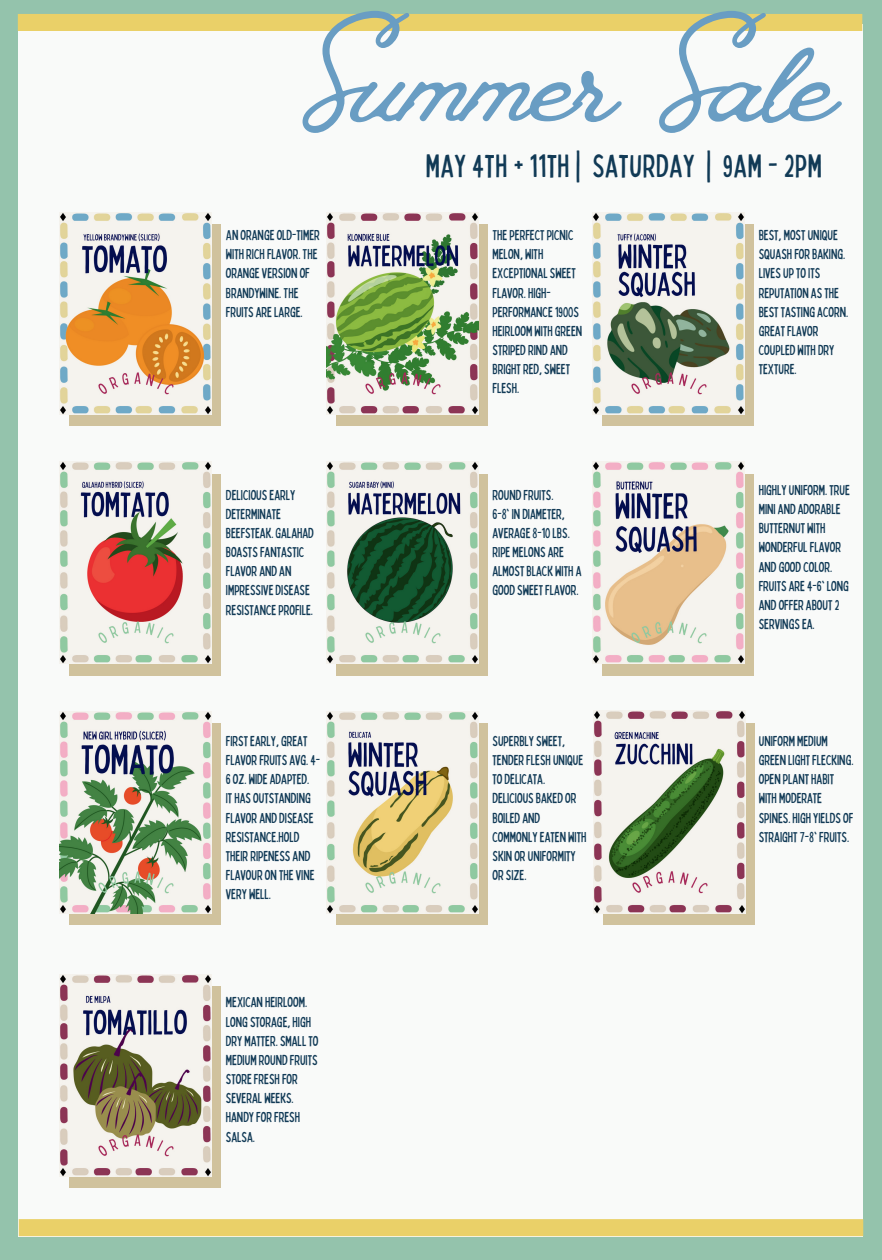
<style>
.page{position:relative;width:882px;height:1260px;background:#94c3ac}
.page>*{position:absolute;margin:0;border:0;box-sizing:border-box;transform-origin:0 0}
.t1{font:148.75px "font 000000002 b 8 fe 576";letter-spacing:-.03em;color:#699dc3}
.t2{font:32.2px "font 000000002 b 8 fe 576";letter-spacing:.025em;color:#113a56}
.t3{font:14.35px/19.2px "font 000000002 b 8 fe 576";color:#113a56}
</style>
<div class="page">
<div style="left:19px;top:24px;width:844px;height:1212px;background:#f9faf9"></div>
<div style="left:19px;top:1219px;width:844px;height:17px;background:#ead068"></div>
<div style="left:18px;top:14px;width:844px;height:17px;background:#ead068"></div>
<div style="left:69px;top:225px;width:151px;height:201px;background:#d0c29d"></div>
<img style="left:59px;top:212px;width:153px;height:203px">
<div style="left:69px;top:474px;width:151px;height:201px;background:#d0c29d"></div>
<img style="left:59px;top:462px;width:153px;height:202px">
<div style="left:69px;top:723px;width:151px;height:202px;background:#d0c29d"></div>
<img style="left:59px;top:711px;width:153px;height:202px">
<div style="left:69px;top:986px;width:151px;height:202px;background:#d0c29d"></div>
<img style="left:59px;top:974px;width:153px;height:202px">
<div style="left:336px;top:225px;width:151px;height:201px;background:#d0c29d"></div>
<img style="left:326px;top:212px;width:153px;height:203px">
<div style="left:336px;top:474px;width:151px;height:201px;background:#d0c29d"></div>
<img style="left:326px;top:462px;width:153px;height:202px">
<div style="left:336px;top:723px;width:151px;height:202px;background:#d0c29d"></div>
<img style="left:326px;top:711px;width:153px;height:202px">
<div style="left:602px;top:225px;width:151px;height:201px;background:#d0c29d"></div>
<img style="left:593px;top:212px;width:152px;height:203px">
<div style="left:602px;top:474px;width:151px;height:201px;background:#d0c29d"></div>
<img style="left:593px;top:462px;width:152px;height:202px">
<div style="left:603px;top:723px;width:151px;height:202px;background:#d0c29d"></div>
<img style="left:594px;top:711px;width:152px;height:202px">
<h1 class="t1" style="left:303px;top:-9px;width:536px">SUMMER SALE</h1>
<h2 class="t2" style="left:426px;top:145px;width:398px">MAY 4TH + 11TH | SATURDAY | 9AM - 2PM</h2>
<p class="t3" style="left:226px;top:225px;width:96px">AN ORANGE OLD-TIMER<br>WITH RICH FLAVOR. THE<br>ORANGE VERSION OF<br>BRANDYWINE. THE<br>FRUITS ARE LARGE.</p>
<p class="t3" style="left:493px;top:225px;width:91px">THE PERFECT PICNIC<br>MELON, WITH<br>EXCEPTIONAL SWEET<br>FLAVOR. HIGH-<br>PERFORMANCE 1900S<br>HEIRLOOM WITH GREEN<br>STRIPED RIND AND<br>BRIGHT RED, SWEET<br>FLESH.</p>
<p class="t3" style="left:759px;top:225px;width:91px">BEST, MOST UNIQUE<br>SQUASH FOR BAKING.<br>LIVES UP TO ITS<br>REPUTATION AS THE<br>BEST TASTING ACORN.<br>GREAT FLAVOR<br>COUPLED WITH DRY<br>TEXTURE.</p>
<p class="t3" style="left:226px;top:484px;width:90px">DELICIOUS EARLY<br>DETERMINATE<br>BEEFSTEAK. GALAHAD<br>BOASTS FANTASTIC<br>FLAVOR AND AN<br>IMPRESSIVE DISEASE<br>RESISTANCE PROFILE.</p>
<p class="t3" style="left:226px;top:731px;width:96px">FIRST EARLY, GREAT<br>FLAVOR FRUITS AVG. 4-<br>6 OZ. WIDE ADAPTED.<br>IT HAS OUTSTANDING<br>FLAVOR AND DISEASE<br>RESISTANCE.HOLD<br>THEIR RIPENESS AND<br>FLAVOUR ON THE VINE<br>VERY WELL.</p>
<p class="t3" style="left:226px;top:992px;width:94px">MEXICAN HEIRLOOM.<br>LONG STORAGE, HIGH<br>DRY MATTER. SMALL TO<br>MEDIUM ROUND FRUITS<br>STORE FRESH FOR<br>SEVERAL WEEKS.<br>HANDY FOR FRESH<br>SALSA.</p>
<p class="t3" style="left:493px;top:484px;width:90px">ROUND FRUITS.<br>6-8' IN DIAMETER,<br>AVERAGE 8-10 LBS.<br>RIPE MELONS ARE<br>ALMOST BLACK WITH A<br>GOOD SWEET FLAVOR.</p>
<p class="t3" style="left:493px;top:731px;width:95px">SUPERBLY SWEET,<br>TENDER FLESH UNIQUE<br>TO DELICATA.<br>DELICIOUS BAKED OR<br>BOILED AND<br>COMMONLY EATEN WITH<br>SKIN OR UNIFORMITY<br>OR SIZE.</p>
<p class="t3" style="left:759px;top:480px;width:93px">HIGHLY UNIFORM. TRUE<br>MINI AND ADORABLE<br>BUTTERNUT WITH<br>WONDERFUL FLAVOR<br>AND GOOD COLOR.<br>FRUITS ARE 4-6' LONG<br>AND OFFER ABOUT 2<br>SERVINGS EA.</p>
<p class="t3" style="left:759px;top:731px;width:96px">UNIFORM MEDIUM<br>GREEN LIGHT FLECKING.<br>OPEN PLANT HABIT<br>WITH MODERATE<br>SPINES. HIGH YIELDS OF<br>STRAIGHT 7-8' FRUITS.</p>
</div>
